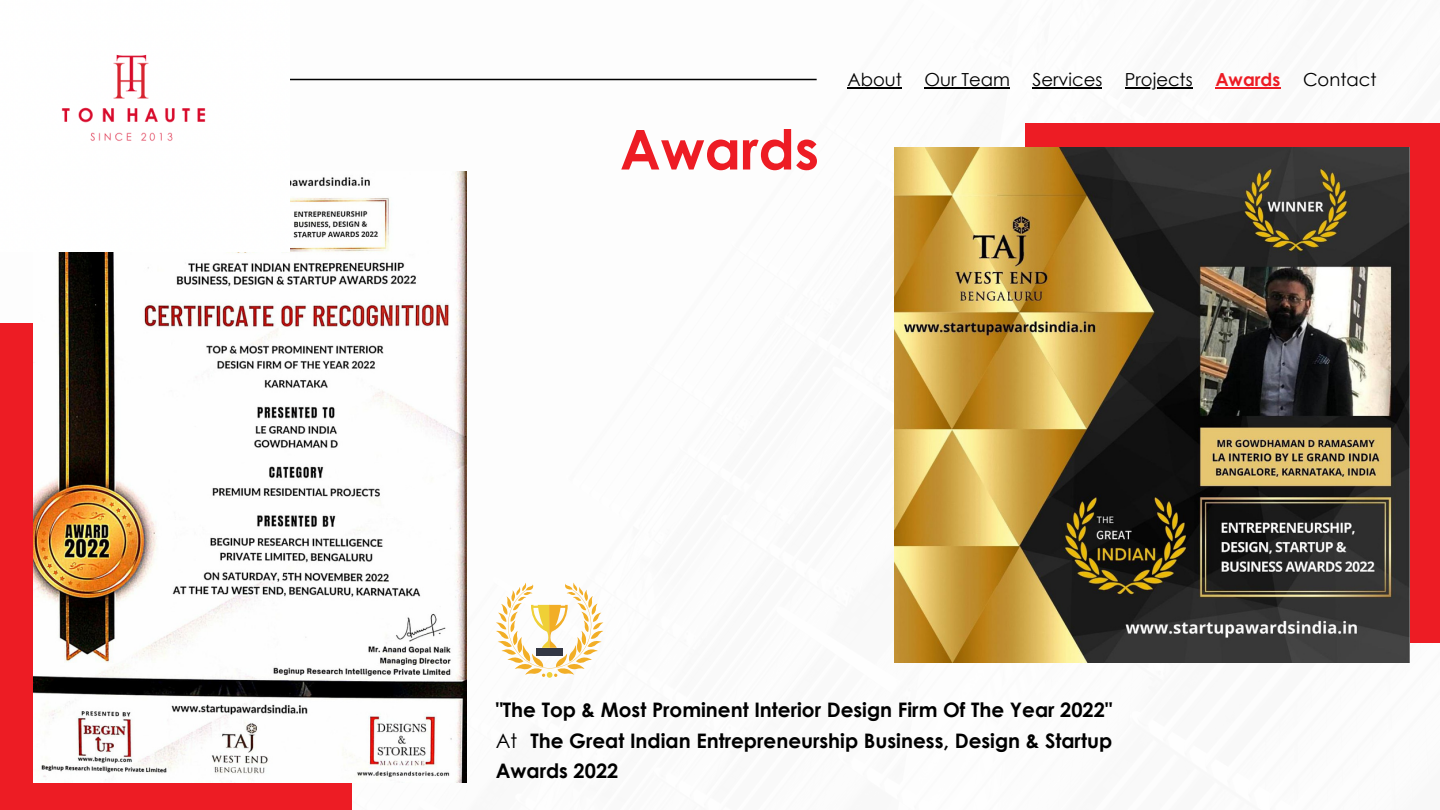
<style>
.page{position:relative;width:1440px;height:810px;background:#fff}
.page>*{position:absolute;margin:0;border:0;box-sizing:border-box;transform-origin:0 0}
.t1{font:700 55px "Century Gothic";color:#ed1c24}
.t2{font:700 20px/30.5px "Century Gothic";color:#000;text-align:justify}
.t3{font:18px "Century Gothic";color:#000}
.t4{font:700 18px "Century Gothic";color:#ed1c24}
.s1{font-weight:400}
</style>
<div class="page">
<hr style="left:200px;top:79px;width:617px;height:1px;background:#000">
<div style="left:0;top:323px;width:352px;height:487px;background:#ed1c24"></div>
<div style="left:1026px;top:124px;width:414px;height:519px;background:#ed1c24"></div>
<img style="left:34px;top:171px;width:432px;height:611px">
<img style="left:894px;top:148px;width:516px;height:515px">
<svg style="left:496px;top:582px;width:108px;height:96px"></svg>
<hr style="left:848px;top:87px;width:54px;height:2px;background:#000">
<hr style="left:924px;top:87px;width:86px;height:2px;background:#000">
<hr style="left:1032px;top:87px;width:70px;height:2px;background:#000">
<hr style="left:1125px;top:87px;width:68px;height:2px;background:#000">
<hr style="left:1215px;top:87px;width:66px;height:2px;background:#ed1c24">
<img style="left:34px;top:54px;width:256px;height:198px">
<h1 class="t1" style="left:620px;top:114px;width:201px">Awards</h1>
<p class="t3" style="left:848px;top:68px;width:56px">About</p>
<p class="t3" style="left:924px;top:68px;width:87px">Our Team</p>
<p class="t3" style="left:1032px;top:68px;width:71px">Services</p>
<p class="t3" style="left:1125px;top:68px;width:69px">Projects</p>
<p class="t4" style="left:1215px;top:68px;width:67px">Awards</p>
<p class="t3" style="left:1303px;top:68px;width:75px">Contact</p>
<p class="t2" style="left:496px;top:694px;width:618px">"The Top &amp; Most Prominent Interior Design Firm Of The Year 2022" <span class="s1">At</span> The Great Indian Entrepreneurship Business, Design &amp; Startup Awards 2022</p>
</div>
